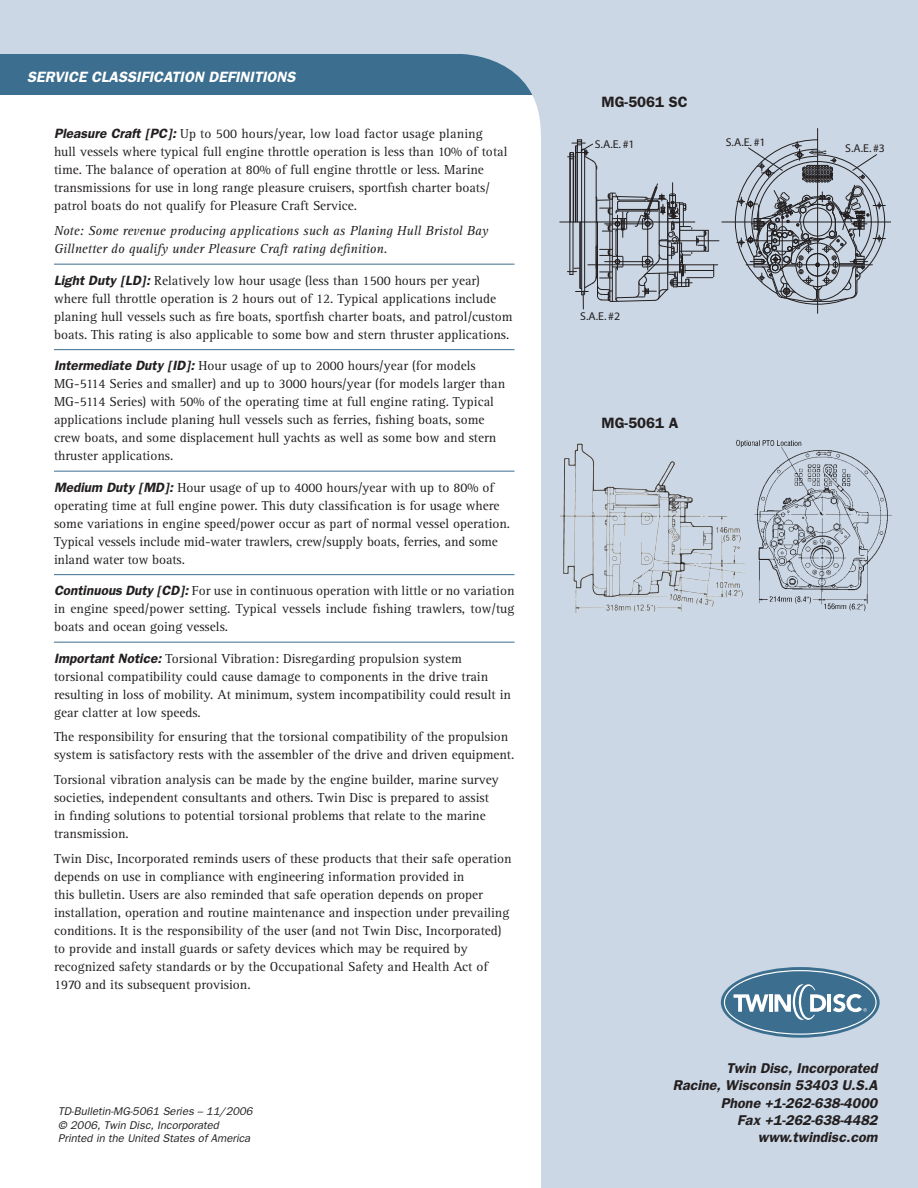
<style>
.page{position:relative;width:918px;height:1188px;background:#fff}
.page>*{position:absolute;margin:0;border:0;box-sizing:border-box;transform-origin:0 0}
.t1{font:italic 600 15px "Franklin Gothic";color:#fff}
.t2{font:600 15px "Franklin Gothic";color:#231f20}
.t3{font:italic 600 14.25px/17.1px "Franklin Gothic";color:#231f20;text-align:right}
.t4{font:13.5px/18px "Rotis Serif";color:#231f20}
.t5{font:italic 13.5px/18px "Rotis Serif";color:#231f20}
.t6{font:11.4px "Myriad";color:#231f20;scale:1.04 1}
.t7{font:italic 11.25px/13.5px "Franklin Gothic";color:#231f20}
.s1{font-family:"Franklin Gothic";font-weight:600;font-style:italic}
</style>
<div class="page">
<div style="left:0;top:0;width:918px;height:54px;background:#cbd7e4"></div>
<div style="left:0;top:54px;width:554px;height:40px;background:#3b6e8f"></div>
<div style="left:541px;top:21px;width:377px;height:1167px;background:#cbd7e4"></div>
<svg style="left:721px;top:967px;width:159px;height:71px"></svg>
<svg style="left:724px;top:970px;width:153px;height:65px"></svg>
<hr style="left:722px;top:222px;width:169px;height:1px;background:#231f20">
<hr style="left:817px;top:128px;width:1px;height:185px;background:#231f20">
<hr style="left:588px;top:265px;width:130px;height:1px;background:#231f20">
<hr style="left:560px;top:222px;width:135px;height:1px;background:#231f20">
<hr style="left:659px;top:241px;width:60px;height:1px;background:#231f20">
<hr style="left:575px;top:146px;width:1px;height:76px;background:#231f20">
<hr style="left:577px;top:140px;width:1px;height:82px;background:#231f20">
<hr style="left:570px;top:153px;width:1px;height:69px;background:#231f20">
<hr style="left:576px;top:146px;width:1px;height:76px;background:#231f20">
<hr style="left:581px;top:149px;width:1px;height:73px;background:#231f20">
<hr style="left:573px;top:153px;width:1px;height:69px;background:#231f20">
<hr style="left:584px;top:150px;width:1px;height:72px;background:#231f20">
<hr style="left:596px;top:167px;width:1px;height:55px;background:#231f20">
<svg style="left:567px;top:183px;width:147px;height:126px"></svg>
<svg style="left:460px;top:54px;width:138px;height:115px"></svg>
<svg style="left:735px;top:139px;width:156px;height:167px"></svg>
<hr style="left:54px;top:264px;width:460px;height:1px;background:#3b6e8f">
<hr style="left:54px;top:349px;width:460px;height:1px;background:#3b6e8f">
<hr style="left:54px;top:471px;width:460px;height:1px;background:#3b6e8f">
<hr style="left:54px;top:574px;width:460px;height:1px;background:#3b6e8f">
<hr style="left:54px;top:642px;width:460px;height:1px;background:#3b6e8f">
<img style="left:560px;top:443px;width:175px;height:170px">
<img style="left:735px;top:439px;width:157px;height:173px">
<p class="t1" style="left:27px;top:68px;width:268px">Service Classifica tion Definitions</p>
<p class="t4" style="left:54px;top:125px;width:455px"><span class="s1">Pleasure Craft [PC]:</span> Up to 500 hours/year, low load factor usage planing hull vessels where typical full engine throttle operation is less than 10% of total time. The balance of operation at 80% of full engine throttle or less. Marine transmissions for use in long range pleasure cruisers, sportfish charter boats/ patrol boats do not qualify for Pleasure Craft Service.</p>
<p class="t5" style="left:54px;top:222px;width:436px">Note: Some revenue producing applications such as Planing Hull Bristol Bay<br>Gillnetter do qualify under Pleasure Craft rating definition.</p>
<p class="t4" style="left:54px;top:272px;width:460px"><span class="s1">Light Duty [LD]:</span> Relatively low hour usage (less than 1500 hours per year) where full throttle operation is 2 hours out of 12. Typical applications include planing hull vessels such as fire boats, sportfish charter boats, and patrol/custom boats. This rating is also applicable to some bow and stern thruster applications.</p>
<p class="t4" style="left:54px;top:357px;width:453px"><span class="s1">Intermediate Duty [ID]:</span> Hour usage of up to 2000 hours/year (for models MG-5114 Series and smaller) and up to 3000 hours/year (for models larger than MG-5114 Series) with 50% of the operating time at full engine rating. Typical applications include planing hull vessels such as ferries, fishing boats, some crew boats, and some displacement hull yachts as well as some bow and stern thruster applications.</p>
<p class="t4" style="left:54px;top:479px;width:458px"><span class="s1">Medium Duty [MD]:</span> Hour usage of up to 4000 hours/year with up to 80% of operating time at full engine power. This duty classification is for usage where some variations in engine speed/power occur as part of normal vessel operation.<br>Typical vessels include mid-water trawlers, crew/supply boats, ferries, and some inland water tow boats.</p>
<p class="t4" style="left:54px;top:582px;width:462px;text-align:justify"><span class="s1">Continuous Duty [CD]:</span> For use in continuous operation with little or no variation in engine speed/power setting. Typical vessels include fishing trawlers, tow/tug boats and ocean going vessels.</p>
<p class="t4" style="left:54px;top:650px;width:458px"><span class="s1">Important Notice:</span> Torsional Vibration: Disregarding propulsion system torsional compatibility could cause damage to components in the drive train resulting in loss of mobility. At minimum, system incompatibility could result in gear clatter at low speeds.</p>
<p class="t4" style="left:54px;top:728px;width:462px">The responsibility for ensuring that the torsional compatibility of the propulsion system is satisfactory rests with the assembler of the drive and driven equipment.</p>
<p class="t4" style="left:54px;top:771px;width:446px">Torsional vibration analysis can be made by the engine builder, marine survey societies, independent consultants and others. Twin Disc is prepared to assist in finding solutions to potential torsional problems that relate to the marine transmission.</p>
<p class="t4" style="left:54px;top:850px;width:459px">Twin Disc, Incorporated reminds users of these products that their safe operation depends on use in compliance with engineering information provided in<br>this bulletin. Users are also reminded that safe operation depends on proper installation, operation and routine maintenance and inspection under prevailing conditions. It is the responsibility of the user (and not Twin Disc, Incorporated) to provide and install guards or safety devices which may be required by recognized safety standards or by the Occupational Safety and Health Act of 1970 and its subsequent provision.</p>
<p class="t7" style="left:58px;top:1105px;width:196px">TD-Bulletin-MG-5061 Series – 11/2006 © 2006, Twin Disc, Incorporated<br>Printed in the United States of America</p>
<p class="t2" style="left:602px;top:93px;width:88px">MG-5061 SC</p>
<p class="t6" style="left:595px;top:138px;width:40px">S.A.E. #1</p>
<p class="t6" style="left:726px;top:136px;width:40px">S.A.E. #1</p>
<p class="t6" style="left:580px;top:310px;width:40px">S.A.E. #2</p>
<p class="t2" style="left:602px;top:414px;width:78px">MG-5061 A</p>
<p class="t6" style="left:845px;top:142px;width:40px">S.A.E. #3</p>
<p class="t3" style="left:673px;top:1060px;width:206px">Twin Disc, Incorporated<br>Racine, Wisconsin 53403 U.S.A<br>Phone +1-262-638-4000<br>Fax +1-262-638-4482 www.twindisc.com</p>
</div>
